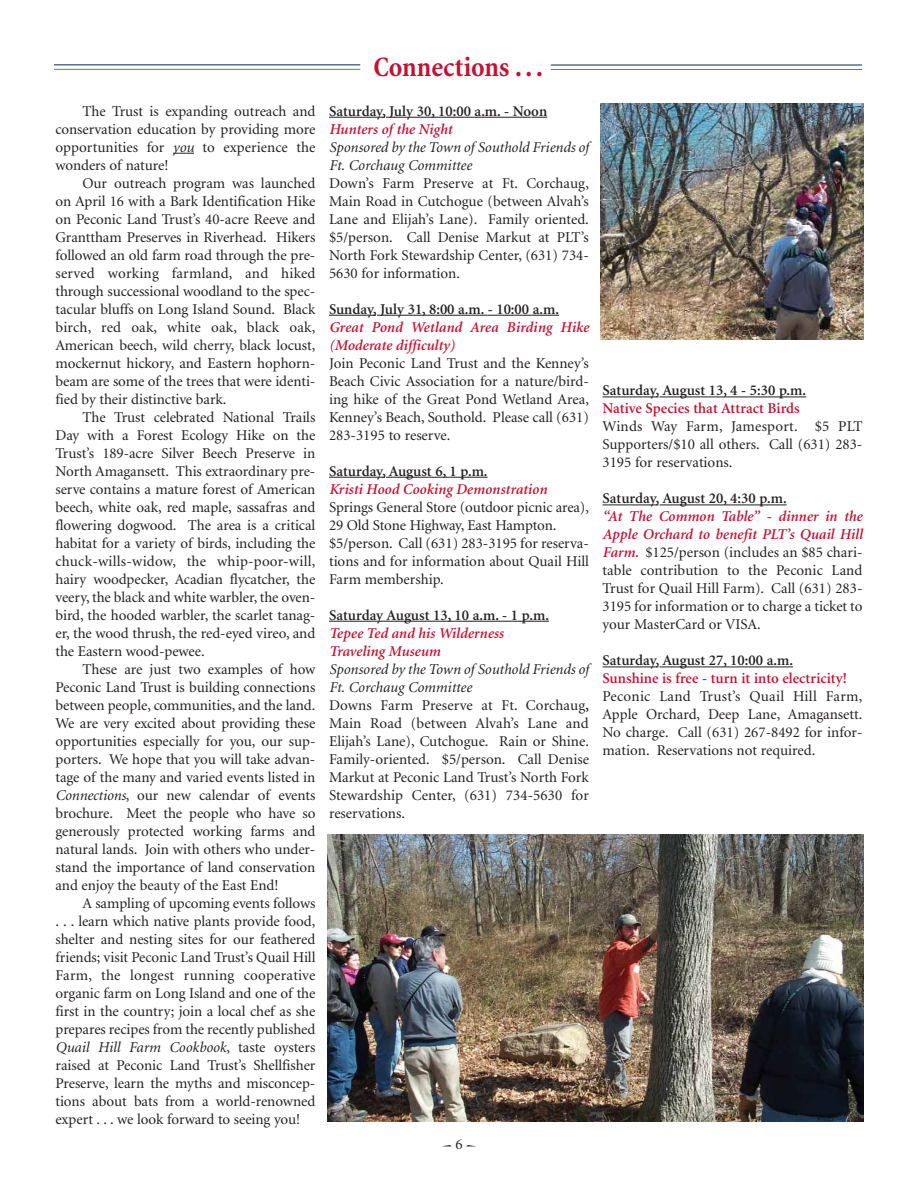
<style>
.page{position:relative;width:918px;height:1188px;background:#fff}
.page>*{position:absolute;margin:0;border:0;box-sizing:border-box;transform-origin:0 0}
.t1{font:700 condensed 28.5px "Minion";letter-spacing:-.005em;color:#c41130}
.t2{font:15px/18px "Minion";color:#231f20;text-align:justify}
.t3{font:600 15px "Minion";color:#231f20}
.t4{font:italic 600 15px/18px "Minion";color:#c41130}
.t5{font:600 15px "Minion";color:#c41130}
.t6{font:italic 15px/18px "Minion";color:#231f20}
.s1{font-style:italic}
.s2{font-weight:600}
.s3{font-weight:600;font-style:italic;color:#c41130}
</style>
<div class="page">
<svg style="left:173px;top:153px;width:21px;height:1px"></svg>
<hr style="left:329px;top:117px;width:33px;height:1px;background:#231f20">
<svg style="left:362px;top:117px;width:44px;height:1px"></svg>
<hr style="left:406px;top:117px;width:32px;height:1px;background:#231f20">
<hr style="left:438px;top:117px;width:63px;height:1px;background:#231f20">
<svg style="left:501px;top:117px;width:46px;height:1px"></svg>
<hr style="left:336px;top:315px;width:31px;height:1px;background:#231f20">
<svg style="left:367px;top:315px;width:62px;height:1px"></svg>
<hr style="left:429px;top:315px;width:56px;height:1px;background:#231f20">
<hr style="left:488px;top:315px;width:71px;height:1px;background:#231f20">
<hr style="left:329px;top:477px;width:33px;height:1px;background:#231f20">
<svg style="left:362px;top:477px;width:36px;height:1px"></svg>
<hr style="left:398px;top:477px;width:48px;height:1px;background:#231f20">
<svg style="left:446px;top:477px;width:42px;height:1px"></svg>
<hr style="left:329px;top:621px;width:33px;height:1px;background:#231f20">
<svg style="left:362px;top:621px;width:34px;height:1px"></svg>
<hr style="left:396px;top:621px;width:55px;height:1px;background:#231f20">
<hr style="left:455px;top:621px;width:44px;height:1px;background:#231f20">
<svg style="left:499px;top:621px;width:50px;height:1px"></svg>
<hr style="left:603px;top:397px;width:32px;height:1px;background:#231f20">
<svg style="left:635px;top:397px;width:37px;height:1px"></svg>
<hr style="left:672px;top:397px;width:55px;height:1px;background:#231f20">
<hr style="left:730px;top:397px;width:57px;height:1px;background:#231f20">
<svg style="left:787px;top:397px;width:19px;height:1px"></svg>
<hr style="left:603px;top:505px;width:32px;height:1px;background:#231f20">
<svg style="left:635px;top:505px;width:37px;height:1px"></svg>
<hr style="left:672px;top:505px;width:55px;height:1px;background:#231f20">
<hr style="left:730px;top:505px;width:37px;height:1px;background:#231f20">
<svg style="left:767px;top:505px;width:20px;height:1px"></svg>
<hr style="left:603px;top:667px;width:32px;height:1px;background:#231f20">
<svg style="left:635px;top:667px;width:37px;height:1px"></svg>
<hr style="left:672px;top:667px;width:55px;height:1px;background:#231f20">
<hr style="left:730px;top:667px;width:63px;height:1px;background:#231f20">
<hr style="left:54px;top:64px;width:306px;height:1px;background:#002a5c">
<hr style="left:54px;top:69px;width:306px;height:1px;background:#61769f">
<hr style="left:551px;top:65px;width:311px;height:1px;background:#002a5c">
<hr style="left:551px;top:69px;width:311px;height:1px;background:#61769f">
<img style="left:601px;top:104px;width:263px;height:236px">
<img style="left:327px;top:835px;width:537px;height:287px">
<p class="t2" style="left:55px;top:103px;width:261px;text-indent:27px">The Trust is expanding outreach and conservation education by providing more opportunities for <span class="s1">you</span> to experience the wonders of nature!</p>
<p class="t2" style="left:55px;top:175px;width:261px;text-indent:27px">Our outreach program was launched on April 16 with a Bark Identification Hike on Peconic Land Trust’s 40-acre Reeve and Granttham Preserves in Riverhead. Hikers followed an old farm road through the pre&shy;served working farmland, and hiked through successional woodland to the spec&shy;tacular bluffs on Long Island Sound. Black birch, red oak, white oak, black oak, American beech, wild cherry, black locust, mockernut hickory, and Eastern hophorn&shy;beam are some of the trees that were identi&shy;fied by their distinctive bark.</p>
<p class="t2" style="left:55px;top:409px;width:261px;text-indent:27px">The Trust celebrated National Trails Day with a Forest Ecology Hike on the Trust’s 189-acre Silver Beech Preserve in North Amagansett. This extraordinary pre&shy;serve contains a mature forest of American beech, white oak, red maple, sassafras and flowering dogwood. The area is a critical habitat for a variety of birds, including the chuck-wills-widow, the whip-poor-will, hairy woodpecker, Acadian flycatcher, the veery, the black and white warbler, the oven&shy;bird, the hooded warbler, the scarlet tanag&shy;er, the wood thrush, the red-eyed vireo, and the Eastern wood-pewee.</p>
<p class="t2" style="left:55px;top:661px;width:262px;text-indent:27px">These are just two examples of how Peconic Land Trust is building connections between people, communities, and the land.<br>We are very excited about providing these opportunities especially for you, our sup&shy;porters. We hope that you will take advan&shy;tage of the many and varied events listed in <span class="s1">Connections</span>, our new calendar of events brochure. Meet the people who have so generously protected working farms and natural lands. Join with others who under&shy;stand the importance of land conservation and enjoy the beauty of the East End!</p>
<p class="t2" style="left:55px;top:895px;width:261px;text-indent:27px">A sampling of upcoming events follows . . . learn which native plants provide food, shelter and nesting sites for our feathered friends; visit Peconic Land Trust’s Quail Hill Farm, the longest running cooperative organic farm on Long Island and one of the first in the country; join a local chef as she prepares recipes from the recently published <span class="s1">Quail Hill Farm Cookbook</span>, taste oysters raised at Peconic Land Trust’s Shellfisher Preserve, learn the myths and misconcep&shy;tions about bats from a world-renowned expert . . . we look forward to seeing you!</p>
<h1 class="t1" style="left:373px;top:55px;width:171px">Connections . . .</h1>
<p class="t3" style="left:329px;top:105px;width:220px">Saturday, July 30, 10:00 a.m. - Noon</p>
<p class="t4" style="left:329px;top:121px;width:125px">Hunters of the Night</p>
<p class="t6" style="left:329px;top:139px;width:261px">Sponsored by the Town of Southold Friends of<br>Ft. Corchaug Committee</p>
<p class="t2" style="left:329px;top:175px;width:261px">Down’s Farm Preserve at Ft. Corchaug, Main Road in Cutchogue (between Alvah’s Lane and Elijah’s Lane). Family oriented. $5/person. Call Denise Markut at PLT’s North Fork Stewardship Center, (631) 734- 5630 for information.</p>
<p class="t3" style="left:329px;top:303px;width:232px">Sunday, July 31, 8:00 a.m. - 10:00 a.m.</p>
<p class="t4" style="left:329px;top:319px;width:261px">Great Pond Wetland Area Birding Hike (Moderate difficulty)</p>
<p class="t2" style="left:329px;top:355px;width:261px">Join Peconic Land Trust and the Kenney’s Beach Civic Association for a nature/bird&shy;ing hike of the Great Pond Wetland Area, Kenney’s Beach, Southold. Please call (631)<br>283-3195 to reserve.</p>
<p class="t3" style="left:329px;top:465px;width:160px">Saturday, August 6, 1 p.m.</p>
<p class="t4" style="left:329px;top:481px;width:220px">Kristi Hood Cooking Demonstration</p>
<p class="t2" style="left:329px;top:499px;width:261px;text-align:left">Springs General Store (outdoor picnic area), 29 Old Stone Highway, East Hampton. $5/person. Call (631) 283-3195 for reserva&shy;tions and for information about Quail Hill Farm membership.</p>
<p class="t3" style="left:329px;top:609px;width:221px">Saturday August 13, 10 a.m. - 1 p.m.</p>
<p class="t4" style="left:329px;top:625px;width:176px">Tepee Ted and his Wilderness<br>Traveling Museum</p>
<p class="t2" style="left:329px;top:661px;width:261px;text-align:left"><span class="s1">Sponsored by the Town of Southold Friends of Ft. Corchaug Committee<br></span>Downs Farm Preserve at Ft. Corchaug<span class="s2">, </span>Main Road (between Alvah’s Lane and Elijah’s Lane), Cutchogue. Rain or Shine.<br>Family-oriented. $5/person. Call Denise Markut at Peconic Land Trust’s North Fork Stewardship Center, (631) 734-5630 for reservations.</p>
<p class="t3" style="left:603px;top:385px;width:205px">Saturday, August 13, 4 - 5:30 p.m.</p>
<p class="t5" style="left:603px;top:403px;width:199px">Native Species that Attract Birds</p>
<p class="t2" style="left:603px;top:419px;width:261px">Winds Way Farm, Jamesport. $5 PLT Supporters/$10 all others. Call (631) 283- 3195 for reservations.</p>
<p class="t3" style="left:603px;top:493px;width:186px">Saturday, August 20, 4:30 p.m.</p>
<p class="t2" style="left:603px;top:509px;width:261px"><span class="s3">“At The Common Table” - dinner in the Apple Orchard to benefit PLT’s Quail Hill Farm.</span> $125/person (includes an $85 chari&shy;table contribution to the Peconic Land Trust for Quail Hill Farm). Call (631) 283- 3195 for information or to charge a ticket to your MasterCard or VISA.</p>
<p class="t3" style="left:603px;top:655px;width:192px">Saturday, August 27, 10:00 a.m.</p>
<p class="t5" style="left:603px;top:673px;width:246px">Sunshine is free - turn it into electricity!</p>
<p class="t2" style="left:603px;top:689px;width:261px">Peconic Land Trust’s Quail Hill Farm, Apple Orchard, Deep Lane, Amagansett.<br>No charge. Call (631) 267-8492 for infor&shy;mation. Reservations not required.</p>
<p class="t2" style="left:455px;top:1136px;width:9px">6</p>
</div>
